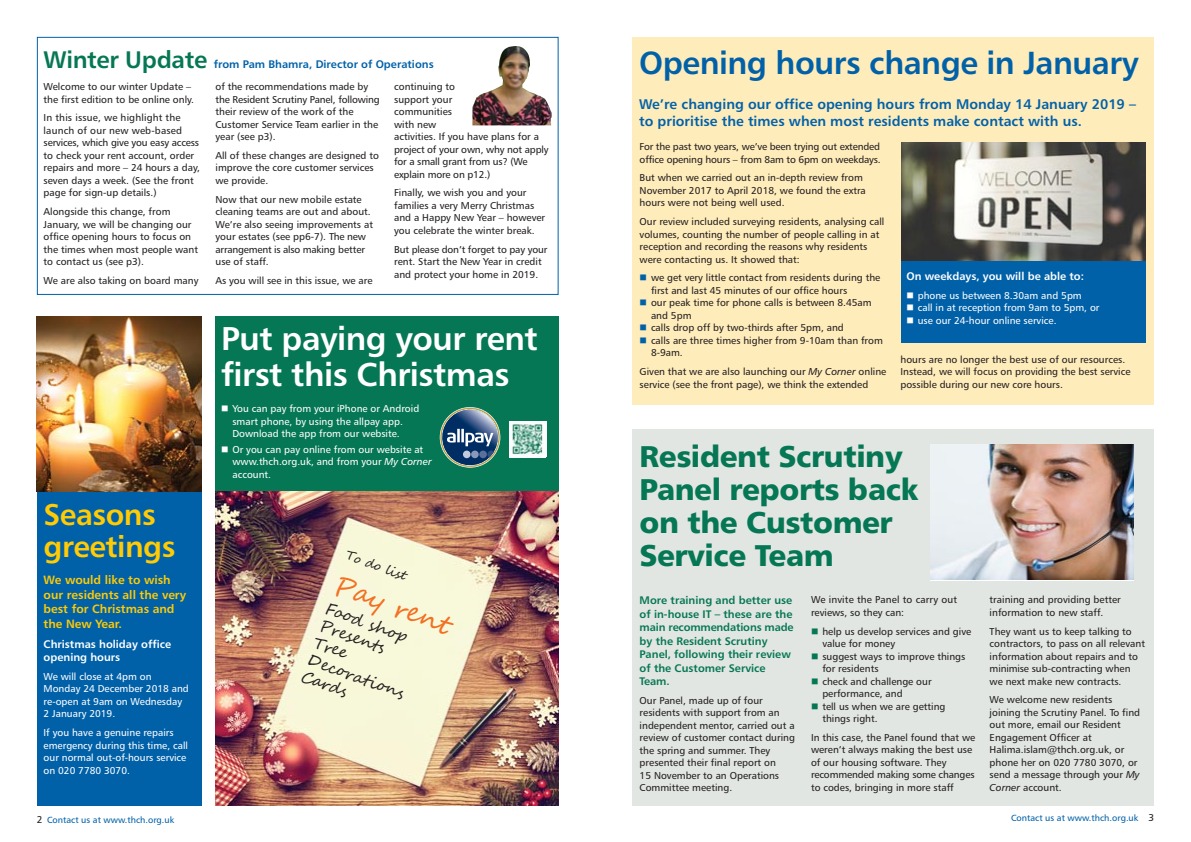
<style>
.page{position:relative;width:1191px;height:842px;background:#fff}
.page>*{position:absolute;margin:0;border:0;box-sizing:border-box;transform-origin:0 0}
.t1{font:33px/36px "Humanist 777 BT Bold B";letter-spacing:-.015em;color:#fff}
.t2{font:32px "Humanist 777 BT Bold B";letter-spacing:-.015em;color:#0061a9}
.t3{font:30px/33px "Humanist 777 BT Black B";letter-spacing:-.015em;color:#067754}
.t4{font:30px/32.5px "Humanist 777 BT Bold B";letter-spacing:-.015em;color:#ffcb04}
.t5{font:27px "Segoe Script";color:#f36f21}
.t6{font:16.2px/18px "Segoe Script";color:#231f20}
.t7{font:14px/16.5px "Humanist 777 BT Bold B";color:#0061a9}
.t8{font:13px "Segoe Script";color:#231f20}
.t9{font:12px/14.5px "Humanist 777 BT Bold B";color:#ffcb04}
.t10{font:11px/13.5px "Humanist 777 BT Bold B";color:#067754}
.t11{font:11px/13.5px "Humanist 777 BT Bold B";color:#fff}
.t12{font:11px "Humanist 777 BT Bold B";color:#0061a9}
.t13{font:10px/12.5px "Humanist 777 BT Roman B";color:#231f20}
.t14{font:10px/12.5px "Humanist 777 BT Roman B";color:#fff}
.t15{font:9px "Humanist 777 BT Roman B";color:#0061a9}
.s1{font-size:24px;color:#067754}
.s2{color:#0061a9}
.s3{font-family:"Humanist 777 BT Italic B"}
.s4{font-size:10px;color:#231f20}
.s5{color:#067754}
</style>
<div class="page">
<div style="left:632px;top:37px;width:521px;height:367px;background:#ffecbb"></div>
<div style="left:901px;top:143px;width:244px;height:200px;background:#0061a9"></div>
<div style="left:215px;top:316px;width:343px;height:489px;background:#067754"></div>
<img style="left:215px;top:491px;width:343px;height:314px">
<div style="left:37px;top:37px;width:521px;height:258px;border:1px solid #0061a9"></div>
<div style="left:632px;top:429px;width:521px;height:376px;background:#e1e6e2"></div>
<img style="left:472px;top:46px;width:80px;height:79px">
<img style="left:510px;top:421px;width:36px;height:36px">
<svg style="left:440px;top:407px;width:60px;height:61px"></svg>
<div style="left:37px;top:316px;width:164px;height:489px;background:#0061a9"></div>
<img style="left:37px;top:316px;width:164px;height:175px">
<img style="left:901px;top:143px;width:244px;height:118px">
<img style="left:930px;top:445px;width:204px;height:135px">
<p class="t12" style="left:44px;top:59px;width:391px"><span class="s1">Winter Update</span> from Pam Bhamra, Director of Operations</p>
<p class="t13" style="left:44px;top:81px;width:152px">Welcome to our winter Update – the first edition to be online only.</p>
<p class="t13" style="left:44px;top:112px;width:158px">In this issue, we highlight the launch of our new web-based services, which give you easy access to check your rent account, order repairs and more – 24 hours a day, seven days a week. (See the front page for sign-up details.)</p>
<p class="t13" style="left:44px;top:206px;width:156px">Alongside this change, from<br>January, we will be changing our office opening hours to focus on the times when most people want to contact us (see p3).</p>
<p class="t13" style="left:44px;top:275px;width:156px">We are also taking on board many</p>
<p class="t13" style="left:215px;top:81px;width:166px">of the recommendations made by the Resident Scrutiny Panel, following their review of the work of the<br>Customer Service Team earlier in the year (see p3).</p>
<p class="t13" style="left:215px;top:150px;width:165px">All of these changes are designed to improve the core customer services we provide.</p>
<p class="t13" style="left:215px;top:194px;width:159px">Now that our new mobile estate cleaning teams are out and about.<br>We’re also seeing improvements at your estates (see pp6-7). The new arrangement is also making better use of staff.</p>
<p class="t13" style="left:215px;top:275px;width:159px">As you will see in this issue, we are</p>
<p class="t13" style="left:394px;top:81px;width:156px">continuing to<br>support your<br>communities<br>with new<br>activities. If you have plans for a project of your own, why not apply for a small grant from us? (We explain more on p12.)</p>
<p class="t13" style="left:394px;top:187px;width:153px">Finally, we wish you and your families a very Merry Christmas and a Happy New Year – however you celebrate the winter break.</p>
<p class="t13" style="left:394px;top:244px;width:155px">But please don’t forget to pay your rent. Start the New Year in credit and protect your home in 2019.</p>
<h1 class="t1" style="left:221px;top:323px;width:318px">Put paying your rent first this Christmas</h1>
<h2 class="t2" style="left:639px;top:50px;width:501px">Opening hours change in January</h2>
<h3 class="t7" style="left:639px;top:97px;width:498px">We’re changing our office opening hours from Monday 14 January 2019 – to prioritise the times when most residents make contact with us.</h3>
<p class="t13" style="left:639px;top:141px;width:243px">For the past two years, we’ve been trying out extended office opening hours – from 8am to 6pm on weekdays.</p>
<p class="t13" style="left:639px;top:172px;width:228px">But when we carried out an in-depth review from<br>November 2017 to April 2018, we found the extra hours were not being well used.</p>
<p class="t13" style="left:639px;top:216px;width:246px">Our review included surveying residents, analysing call volumes, counting the number of people calling in at reception and recording the reasons why residents were contacting us. It showed that:</p>
<p class="t13" style="left:651px;top:272px;width:231px;text-indent:-11px"><span class="s2">■</span> we get very little contact from residents during the first and last 45 minutes of our office hours</p>
<p class="t13" style="left:651px;top:297px;width:222px;text-indent:-11px"><span class="s2">■</span> our peak time for phone calls is between 8.45am and 5pm</p>
<p class="t13" style="left:639px;top:322px;width:206px"><span class="s2">■</span> calls drop off by two-thirds after 5pm, and</p>
<p class="t13" style="left:651px;top:335px;width:233px;text-indent:-11px"><span class="s2">■</span> calls are three times higher from 9-10am than from<br>8-9am.</p>
<p class="t13" style="left:639px;top:366px;width:248px">Given that we are also launching our <span class="s3">My Corner</span> online service (see the front page), we think the extended</p>
<p class="t11" style="left:906px;top:270px;width:179px">On weekdays, you will be able to:</p>
<p class="t14" style="left:906px;top:290px;width:177px">■ phone us between 8.30am and 5pm</p>
<p class="t14" style="left:906px;top:303px;width:195px">■ call in at reception from 9am to 5pm, or</p>
<p class="t14" style="left:906px;top:315px;width:152px">■ use our 24-hour online service.</p>
<p class="t13" style="left:900px;top:354px;width:231px">hours are no longer the best use of our resources.<br>Instead, we will focus on providing the best service possible during our new core hours.</p>
<h3 class="t4" style="left:44px;top:501px;width:133px">Seasons greetings</h3>
<p class="t9" style="left:44px;top:574px;width:144px">We would like to wish our residents all the very best for Christmas and the New Year.</p>
<p class="t11" style="left:44px;top:638px;width:129px">Christmas holiday office opening hours</p>
<p class="t14" style="left:44px;top:671px;width:147px">We will close at 4pm on<br>Monday 24 December 2018 and re-open at 9am on Wednesday<br>2 January 2019.</p>
<p class="t14" style="left:44px;top:727px;width:146px">If you have a genuine repairs emergency during this time, call our normal out-of-hours service on 020 7780 3070.</p>
<p class="t15" style="left:37px;top:816px;width:139px"><span class="s4">2</span> Contact us at www.thch.org.uk</p>
<p class="t14" style="left:232px;top:403px;width:188px;text-indent:-11px">■ You can pay from your iPhone or Android smart phone, by using the allpay app.<br>Download the app from our website.</p>
<p class="t14" style="left:232px;top:444px;width:201px;text-indent:-11px">■ Or you can pay online from our website at www.thch.org.uk, and from your <span class="s3">My Corner </span>account.</p>
<h3 class="t3" style="left:639px;top:441px;width:281px">Resident Scrutiny<br>Panel reports back on the Customer</h3>
<h3 class="t8" style="left:349px;top:547px;width:66px;rotate:20deg">To do list</h3>
<h3 class="t3" style="left:639px;top:540px;width:195px">Service Team</h3>
<h3 class="t5" style="left:340px;top:569px;width:125px;rotate:20deg">Pay rent</h3>
<p class="t10" style="left:639px;top:594px;width:155px">More training and better use of in-house IT – these are the main recommendations made by the Resident Scrutiny<br>Panel, following their review of the Customer Service<br>Team.</p>
<p class="t13" style="left:639px;top:695px;width:157px">Our Panel, made up of four residents with support from an independent mentor, carried out a review of customer contact during the spring and summer. They presented their final report on<br>15 November to an Operations<br>Committee meeting.</p>
<p class="t13" style="left:811px;top:594px;width:147px">We invite the Panel to carry out reviews, so they can:</p>
<p class="t13" style="left:822px;top:626px;width:150px;text-indent:-11px"><span class="s5">■</span> help us develop services and give value for money</p>
<p class="t13" style="left:822px;top:651px;width:144px;text-indent:-11px"><span class="s5">■</span> suggest ways to improve things for residents</p>
<p class="t13" style="left:822px;top:676px;width:111px;text-indent:-11px"><span class="s5">■</span> check and challenge our performance, and</p>
<p class="t13" style="left:822px;top:701px;width:125px;text-indent:-11px"><span class="s5">■</span> tell us when we are getting things right.</p>
<p class="t13" style="left:811px;top:732px;width:166px">In this case, the Panel found that we weren’t always making the best use of our housing software. They recommended making some changes to codes, bringing in more staff</p>
<h3 class="t6" style="left:329px;top:599px;width:105px;rotate:20deg">Food shop<br>Presents<br>Tree<br>Decorations<br>Cards</h3>
<p class="t13" style="left:989px;top:594px;width:133px">training and providing better information to new staff.</p>
<p class="t13" style="left:989px;top:626px;width:157px">They want us to keep talking to contractors, to pass on all relevant information about repairs and to minimise sub-contracting when we next make new contracts.</p>
<p class="t13" style="left:989px;top:694px;width:152px">We welcome new residents joining the Scrutiny Panel. To find out more, email our Resident<br>Engagement Officer at<br>Halima.islam@thch.org.uk, or phone her on 020 7780 3070, or send a message through your <span class="s3">My<br>Corner</span> account.</p>
<p class="t15" style="left:1011px;top:815px;width:144px">Contact us at www.thch.org.uk <span class="s4">3</span></p>
</div>
